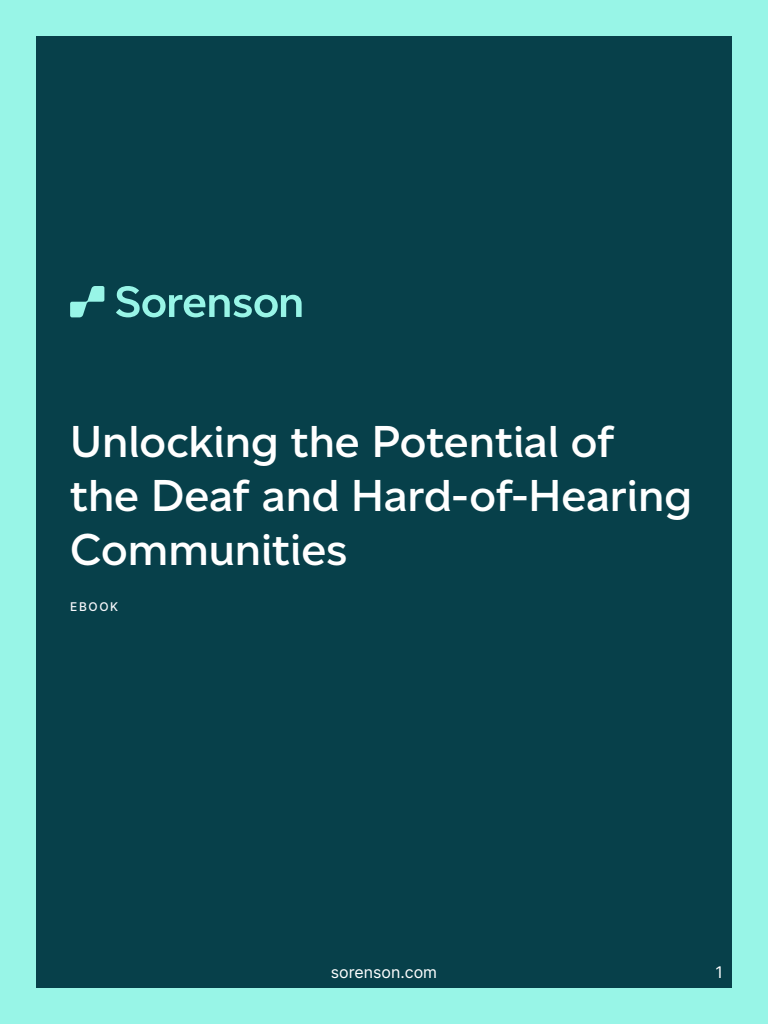
<style>
.page{position:relative;width:768px;height:1024px;background:#98f5e7}
.page>*{position:absolute;margin:0;border:0;box-sizing:border-box;transform-origin:0 0}
.Cover_Text{font:600 45px/54px "Altform";color:#fff}
.Small_Header_Subheader{font:16px "Inter";color:#fff}
.Small_Header_Subheader-2{font:500 12px "Inter";letter-spacing:.135em;color:#f7f8fc}
</style>
<div class="page">
<div style="left:36px;top:36px;width:696px;height:952px;background:#07404a"></div>
<svg style="left:70px;top:286px;width:34px;height:31px"></svg>
<svg style="left:116px;top:286px;width:186px;height:31px"></svg>
<p class="Cover_Text" style="left:70px;top:414px;width:623px">Unlocking the Potential of the Deaf and Hard-of-Hearing<br>Communities</p>
<p class="Small_Header_Subheader-2" style="left:70px;top:598px;width:50px">EBOOK</p>
<p class="Small_Header_Subheader" style="left:331px;top:961px;width:108px">sorenson.com</p>
<p class="Small_Header_Subheader" style="left:716px;top:961px;width:9px">1</p>
</div>
